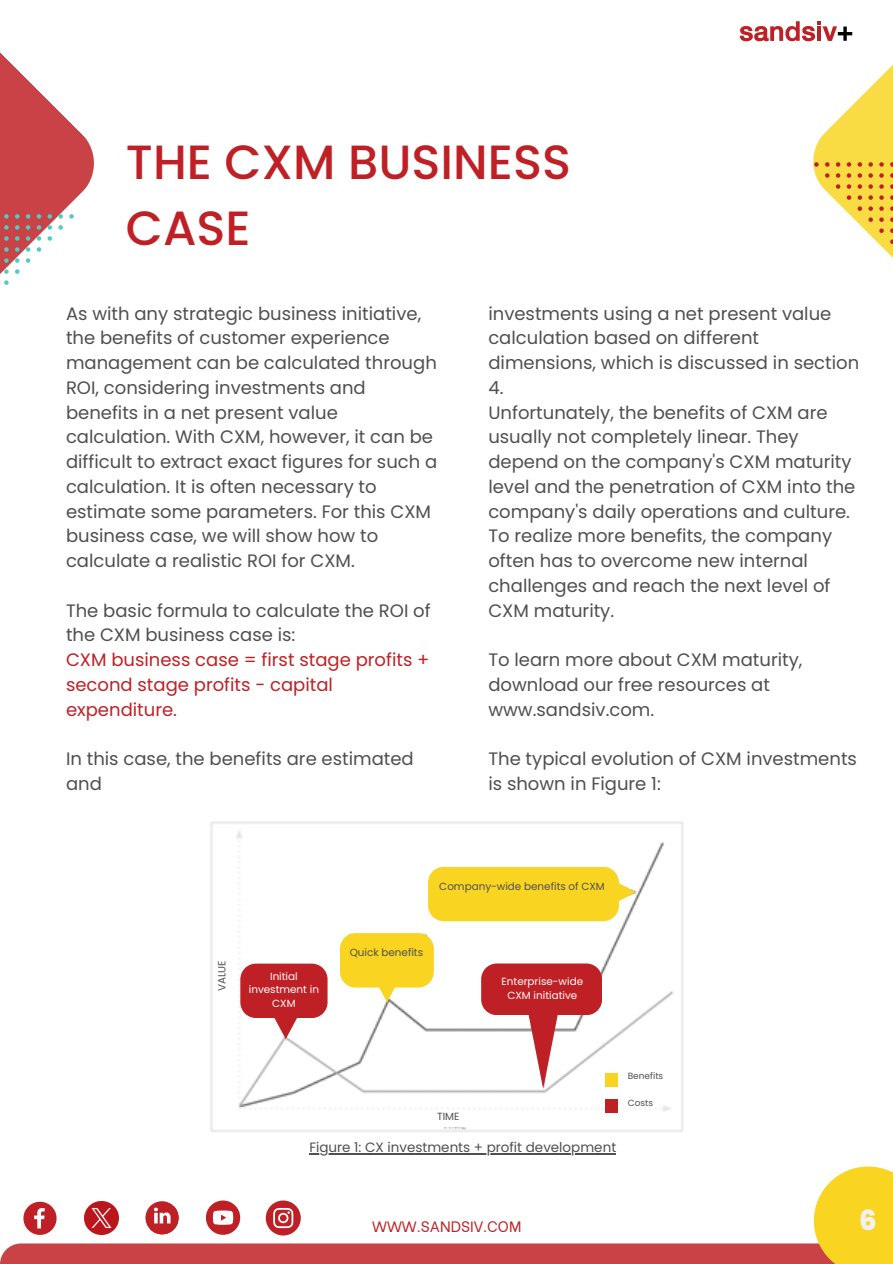
<style>
.page{position:relative;width:893px;height:1264px;background:#fff}
.page>*{position:absolute;margin:0;border:0;box-sizing:border-box;transform-origin:0 0}
.t1{font:500 48px/66.3px "Poppins";color:#bf2025}
.t2{font:800 27.75px "Poppins";color:#f2f2f2}
.t3{font:18px/24.8px "Poppins";color:#4f4f4f}
.t4{font:18px/24.8px "Poppins";color:#bf2025}
.t5{font:15px "Be Vietnam";color:#bf2025}
.t6{font:13.5px "Poppins";color:#4f4f4f}
.t7{font:10.35px/13.8px "Poppins";color:#fff;text-align:center}
.t8{font:10.35px "Poppins";color:#4f4f4f}
.t9{font:9px "Poppins";color:#4f4f4f}
</style>
<div class="page">
<svg style="left:0;top:52px;width:94px;height:233px"></svg>
<div style="left:0;top:1243px;width:841px;height:20px;background:#c84246"></div>
<div style="left:813px;top:1166px;width:79px;height:97px;background:#f9d522"></div>
<svg style="left:739px;top:21px;width:153px;height:236px"></svg>
<img style="left:210px;top:821px;width:473px;height:311px">
<div style="left:217px;top:950px;width:17px;height:71px;background:#fff"></div>
<div style="left:609px;top:1045px;width:65px;height:53px;background:#fff"></div>
<div style="left:605px;top:1072px;width:13px;height:14px;background:#f9d522"></div>
<div style="left:605px;top:1099px;width:13px;height:13px;background:#bf2025"></div>
<div style="left:414px;top:1111px;width:89px;height:16px;background:#fff"></div>
<svg style="left:428px;top:866px;width:207px;height:55px;background:#f8d837"></svg>
<svg style="left:240px;top:963px;width:87px;height:76px"></svg>
<svg style="left:340px;top:933px;width:94px;height:69px"></svg>
<svg style="left:481px;top:963px;width:121px;height:125px"></svg>
<hr style="left:309px;top:1152px;width:307px;height:2px;background:#4f4f4f">
<svg style="left:145px;top:1201px;width:34px;height:33px"></svg>
<svg style="left:150px;top:1205px;width:29px;height:29px"></svg>
<svg style="left:23px;top:1201px;width:34px;height:33px"></svg>
<div style="left:206px;top:1200px;width:34px;height:34px;background:#bf2025;border-radius:50%"></div>
<svg style="left:213px;top:1210px;width:20px;height:14px"></svg>
<div style="left:266px;top:1200px;width:35px;height:35px;background:#bf2025;border-radius:50%"></div>
<svg style="left:273px;top:1207px;width:20px;height:20px"></svg>
<img style="left:85px;top:1201px;width:33px;height:33px">
<p class="t1" style="left:126px;top:129px;width:446px">THE CXM BUSINESS<br>CASE</p>
<p class="t3" style="left:66px;top:301px;width:373px">As with any strategic business initiative, the benefits of customer experience management can be calculated through ROI, considering investments and benefits in a net present value calculation. With CXM, however, it can be difficult to extract exact figures for such a calculation. It is often necessary to estimate some parameters. For this CXM business case, we will show how to calculate a realistic ROI for CXM.</p>
<p class="t3" style="left:66px;top:598px;width:366px">The basic formula to calculate the ROI of the CXM business case is:</p>
<p class="t4" style="left:66px;top:647px;width:365px">CXM business case = first stage profits + second stage profits - capital expenditure.</p>
<p class="t3" style="left:66px;top:746px;width:349px">In this case, the benefits are estimated and</p>
<p class="t3" style="left:488px;top:301px;width:372px">investments using a net present value calculation based on different dimensions, which is discussed in section<br>4.</p>
<p class="t3" style="left:488px;top:400px;width:368px">Unfortunately, the benefits of CXM are usually not completely linear. They depend on the company's CXM maturity level and the penetration of CXM into the company's daily operations and culture.<br>To realize more benefits, the company often has to overcome new internal challenges and reach the next level of CXM maturity.</p>
<p class="t3" style="left:488px;top:647px;width:315px">To learn more about CXM maturity, download our free resources at www.sandsiv.com.</p>
<p class="t3" style="left:488px;top:746px;width:370px">The typical evolution of CXM investments is shown in Figure 1:</p>
<p class="t8" style="left:214px;top:991px;width:32px;rotate:-90deg">VALUE</p>
<p class="t7" style="left:249px;top:969px;width:72px">Initial investment in<br>CXM</p>
<p class="t8" style="left:439px;top:878px;width:167px">Company-wide benefits of CXM</p>
<p class="t8" style="left:349px;top:945px;width:75px">Quick benefits</p>
<p class="t7" style="left:501px;top:974px;width:83px">Enterprise-wide<br>CXM initiative</p>
<p class="t8" style="left:437px;top:1108px;width:24px">TIME</p>
<p class="t6" style="left:309px;top:1137px;width:308px">Figure 1: CX investments + profit development</p>
<p class="t9" style="left:627px;top:1069px;width:37px">Benefits</p>
<p class="t9" style="left:627px;top:1096px;width:27px">Costs</p>
<p class="t5" style="left:372px;top:1213px;width:151px">WWW.SANDSIV.COM</p>
<p class="t2" style="left:859px;top:1200px;width:19px">6</p>
</div>
